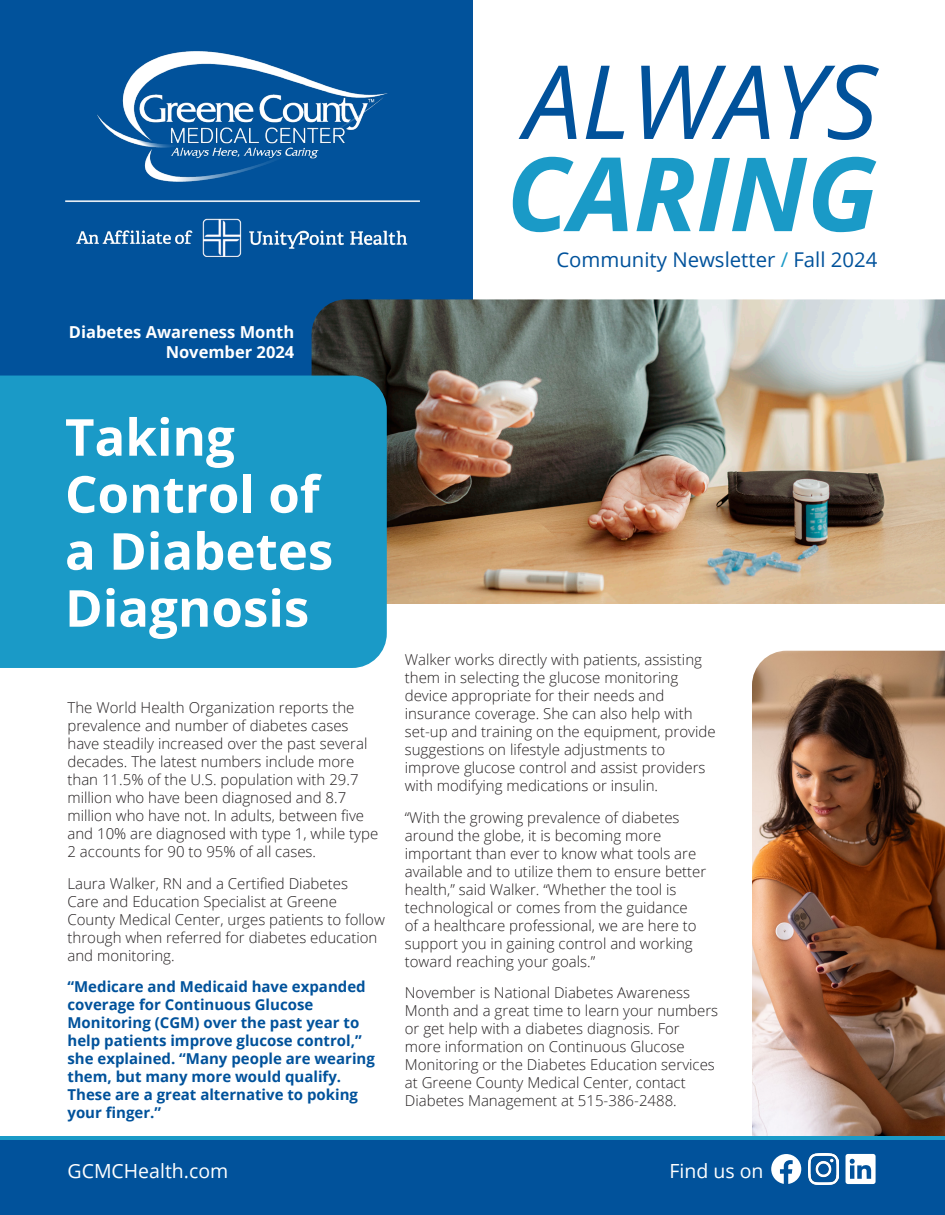
<style>
.page{position:relative;width:945px;height:1215px;background:#fff}
.page>*{position:absolute;margin:0;border:0;box-sizing:border-box;transform-origin:0 0}
.t1{font:italic 102.6px/92.2px "Open Sans";color:#01529b}
.t2{font:700 51px/57px "Open Sans";color:#fff}
.t3{font:20.4px "Open Sans";color:#01529b}
.t4{font:19.5px "Open Sans";color:#fff}
.t5{font:700 16.5px/19.8px "Open Sans";color:#fff;text-align:right}
.t6{font:300 15px/18px "Open Sans";color:#231f20}
.t7{font:700 15px/18px "Open Sans";color:#01529b}
.s1{font-weight:700;color:#1a9ac7}
.s2{color:#1a9ac7}
</style>
<div class="page">
<img style="left:752px;top:651px;width:193px;height:485px">
<div style="left:0;top:0;width:472px;height:452px;background:#01529b"></div>
<div style="left:0;top:1138px;width:945px;height:77px;background:#01529b"></div>
<hr style="left:0;top:1136px;width:945px;height:4px;background:#1a9ac7">
<img style="left:65px;top:51px;width:355px;height:207px">
<svg style="left:771px;top:1154px;width:30px;height:30px"></svg>
<img style="left:808px;top:1154px;width:31px;height:30px">
<svg style="left:846px;top:1154px;width:30px;height:30px"></svg>
<img style="left:312px;top:299px;width:633px;height:305px">
<div style="left:0;top:376px;width:387px;height:292px;background:#1a9ac7"></div>
<p class="t5" style="left:69px;top:322px;width:227px">Diabetes Awareness Month<br>November 2024</p>
<p class="t1" style="left:507px;top:53px;width:372px">ALWAYS<br><span class="s1">CARING</span></p>
<p class="t3" style="left:556px;top:246px;width:323px">Community Newsletter <span class="s2">/</span> Fall 2024</p>
<p class="t2" style="left:65px;top:407px;width:270px">Taking<br>Control of a Diabetes<br>Diagnosis</p>
<p class="t6" style="left:68px;top:698px;width:312px">The World Health Organization reports the prevalence and number of diabetes cases have steadily increased over the past several decades. The latest numbers include more than 11.5% of the U.S. population with 29.7 million who have been diagnosed and 8.7 million who have not. In adults, between five and 10% are diagnosed with type 1, while type 2 accounts for 90 to 95% of all cases.</p>
<p class="t6" style="left:68px;top:874px;width:319px">Laura Walker, RN and a Certified Diabetes<br>Care and Education Specialist at Greene County Medical Center, urges patients to follow through when referred for diabetes education and monitoring.</p>
<p class="t7" style="left:68px;top:977px;width:309px">“Medicare and Medicaid have expanded coverage for Continuous Glucose Monitoring (CGM) over the past year to help patients improve glucose control,” she explained. “Many people are wearing them, but many more would qualify.<br>These are a great alternative to poking your finger.”</p>
<p class="t6" style="left:405px;top:651px;width:312px">Walker works directly with patients, assisting them in selecting the glucose monitoring device appropriate for their needs and insurance coverage. She can also help with set-up and training on the equipment, provide suggestions on lifestyle adjustments to improve glucose control and assist providers with modifying medications or insulin.</p>
<p class="t6" style="left:405px;top:808px;width:303px">“With the growing prevalence of diabetes around the globe, it is becoming more important than ever to know what tools are available and to utilize them to ensure better health,” said Walker. “Whether the tool is technological or comes from the guidance<br>of a healthcare professional, we are here to support you in gaining control and working toward reaching your goals.”</p>
<p class="t6" style="left:405px;top:984px;width:315px">November is National Diabetes Awareness Month and a great time to learn your numbers or get help with a diabetes diagnosis. For more information on Continuous Glucose Monitoring or the Diabetes Education services at Greene County Medical Center, contact Diabetes Management at 515-386-2488.</p>
<p class="t4" style="left:68px;top:1158px;width:162px">GCMCHealth.com</p>
<p class="t4" style="left:669px;top:1158px;width:96px">Find us on</p>
</div>
